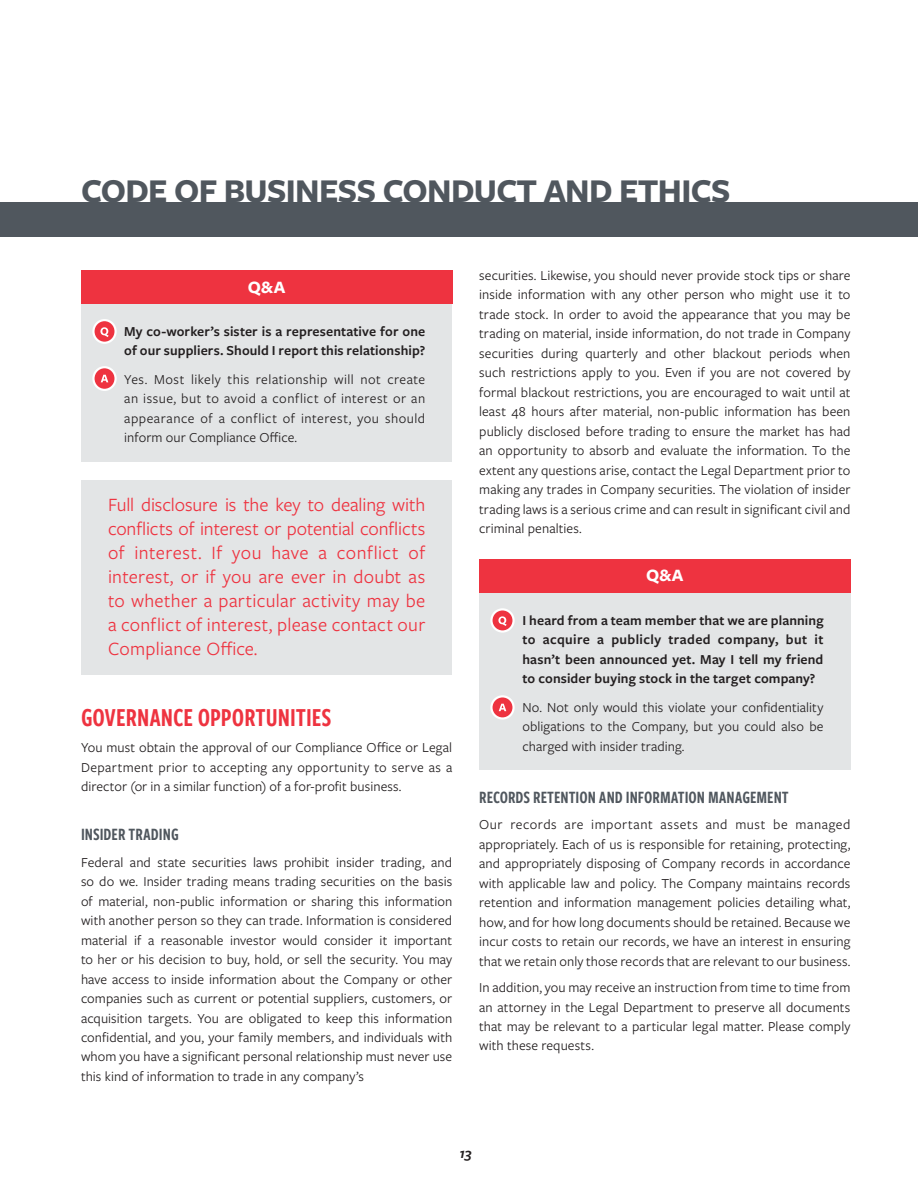
<style>
.page{position:relative;width:918px;height:1188px;background:#fff}
.page>*{position:absolute;margin:0;border:0;box-sizing:border-box;transform-origin:0 0}
.t1{font:700 34.5px "Freight Sans Pro";letter-spacing:-.02em;color:#50575e}
.t2{font:27px "Freight Sans Cmp Pro Semi";color:#ee3340}
.t3{font:19.5px/24px "Freight Sans Pro";letter-spacing:.015em;color:#ee3340;text-align:justify}
.t4{font:18px "Freight Sans Cmp Pro Semi";color:#50575e}
.t5{font:700 18px "Freight Sans Pro";color:#fff}
.t6{font:italic 600 15px "Freight Sans Pro";color:#231f20}
.t7{font:14.25px/19.5px "Freight Sans Pro";letter-spacing:.005em;color:#231f20;text-align:justify}
.t8{font:600 14.25px/19.5px "Freight Sans Pro";letter-spacing:.005em;color:#231f20}
</style>
<div class="page">
<div style="left:81px;top:480px;width:371px;height:194px;background:#e3e5e6"></div>
<div style="left:81px;top:297px;width:371px;height:165px;background:#e3e5e6"></div>
<div style="left:81px;top:270px;width:371px;height:33px;background:#ee3340"></div>
<div style="left:479px;top:576px;width:371px;height:194px;background:#e3e5e6"></div>
<div style="left:479px;top:559px;width:371px;height:34px;background:#ee3340"></div>
<div style="left:0;top:202px;width:918px;height:35px;background:#50575e"></div>
<svg style="left:93px;top:320px;width:23px;height:23px"></svg>
<div style="left:92px;top:319px;width:25px;height:25px;border:2px solid #fff;border-radius:50%"></div>
<svg style="left:100px;top:327px;width:9px;height:10px"></svg>
<svg style="left:93px;top:367px;width:23px;height:23px"></svg>
<div style="left:92px;top:366px;width:25px;height:25px;border:2px solid #fff;border-radius:50%"></div>
<svg style="left:101px;top:375px;width:7px;height:7px"></svg>
<svg style="left:491px;top:609px;width:23px;height:23px"></svg>
<div style="left:490px;top:608px;width:25px;height:25px;border:2px solid #fff;border-radius:50%"></div>
<svg style="left:498px;top:616px;width:9px;height:10px"></svg>
<svg style="left:491px;top:696px;width:23px;height:22px"></svg>
<div style="left:490px;top:695px;width:25px;height:25px;border:2px solid #fff;border-radius:50%"></div>
<svg style="left:499px;top:704px;width:7px;height:7px"></svg>
<h1 class="t1" style="left:81px;top:167px;width:651px">CODE OF BUSINESS CONDUCT AND ETHICS</h1>
<p class="t5" style="left:248px;top:274px;width:39px">Q&amp;A</p>
<p class="t8" style="left:124px;top:321px;width:303px">My co-worker’s sister is a representative for one of our suppliers. Should I report this relationship?</p>
<p class="t7" style="left:124px;top:369px;width:303px">Yes. Most likely this relationship will not create an issue, but to avoid a conflict of interest or an appearance of a conflict of interest, you should inform our Compliance Office.</p>
<p class="t3" style="left:108px;top:491px;width:319px">Full disclosure is the key to dealing with conflicts of interest or potential conflicts of interest. If you have a conflict of interest, or if you are ever in doubt as to whether a particular activity may be a conflict of interest, please contact our Compliance Office.</p>
<h2 class="t2" style="left:81px;top:699px;width:252px">GOVERNANCE OPPORTUNITIES</h2>
<p class="t7" style="left:81px;top:737px;width:373px">You must obtain the approval of our Compliance Office or Legal Department prior to accepting any opportunity to serve as a director (or in a similar function) of a for-profit business.</p>
<p class="t4" style="left:81px;top:822px;width:99px">INSIDER TRADING</p>
<p class="t7" style="left:81px;top:852px;width:373px">Federal and state securities laws prohibit insider trading, and so do we. Insider trading means trading securities on the basis of material, non-public information or sharing this information with another person so they can trade. Information is considered material if a reasonable investor would consider it important to her or his decision to buy, hold, or sell the security. You may have access to inside information about the Company or other companies such as current or potential suppliers, customers, or acquisition targets. You are obligated to keep this information confidential, and you, your family members, and individuals with whom you have a significant personal relationship must never use this kind of information to trade in any company’s</p>
<p class="t7" style="left:479px;top:265px;width:373px">securities. Likewise, you should never provide stock tips or share inside information with any other person who might use it to trade stock. In order to avoid the appearance that you may be trading on material, inside information, do not trade in Company securities during quarterly and other blackout periods when such restrictions apply to you. Even if you are not covered by formal blackout restrictions, you are encouraged to wait until at least 48 hours after material, non-public information has been publicly disclosed before trading to ensure the market has had an opportunity to absorb and evaluate the information. To the extent any questions arise, contact the Legal Department prior to making any trades in Company securities. The violation of insider trading laws is a serious crime and can result in significant civil and criminal penalties.</p>
<p class="t5" style="left:646px;top:563px;width:39px">Q&amp;A</p>
<p class="t8" style="left:522px;top:610px;width:303px;text-align:justify">I heard from a team member that we are planning to acquire a publicly traded company, but it hasn’t been announced yet. May I tell my friend to consider buying stock in the target company?</p>
<p class="t7" style="left:522px;top:697px;width:303px">No. Not only would this violate your confidentiality obligations to the Company, but you could also be charged with insider trading.</p>
<p class="t4" style="left:479px;top:785px;width:311px">RECORDS RETENTION AND INFORMATION MANAGEMENT</p>
<p class="t7" style="left:479px;top:814px;width:373px">Our records are important assets and must be managed appropriately. Each of us is responsible for retaining, protecting, and appropriately disposing of Company records in accordance with applicable law and policy. The Company maintains records retention and information management policies detailing what, how, and for how long documents should be retained. Because we incur costs to retain our records, we have an interest in ensuring that we retain only those records that are relevant to our business.</p>
<p class="t7" style="left:479px;top:977px;width:373px">In addition, you may receive an instruction from time to time from an attorney in the Legal Department to preserve all documents that may be relevant to a particular legal matter. Please comply with these requests.</p>
<p class="t6" style="left:460px;top:1143px;width:14px">13</p>
</div>
